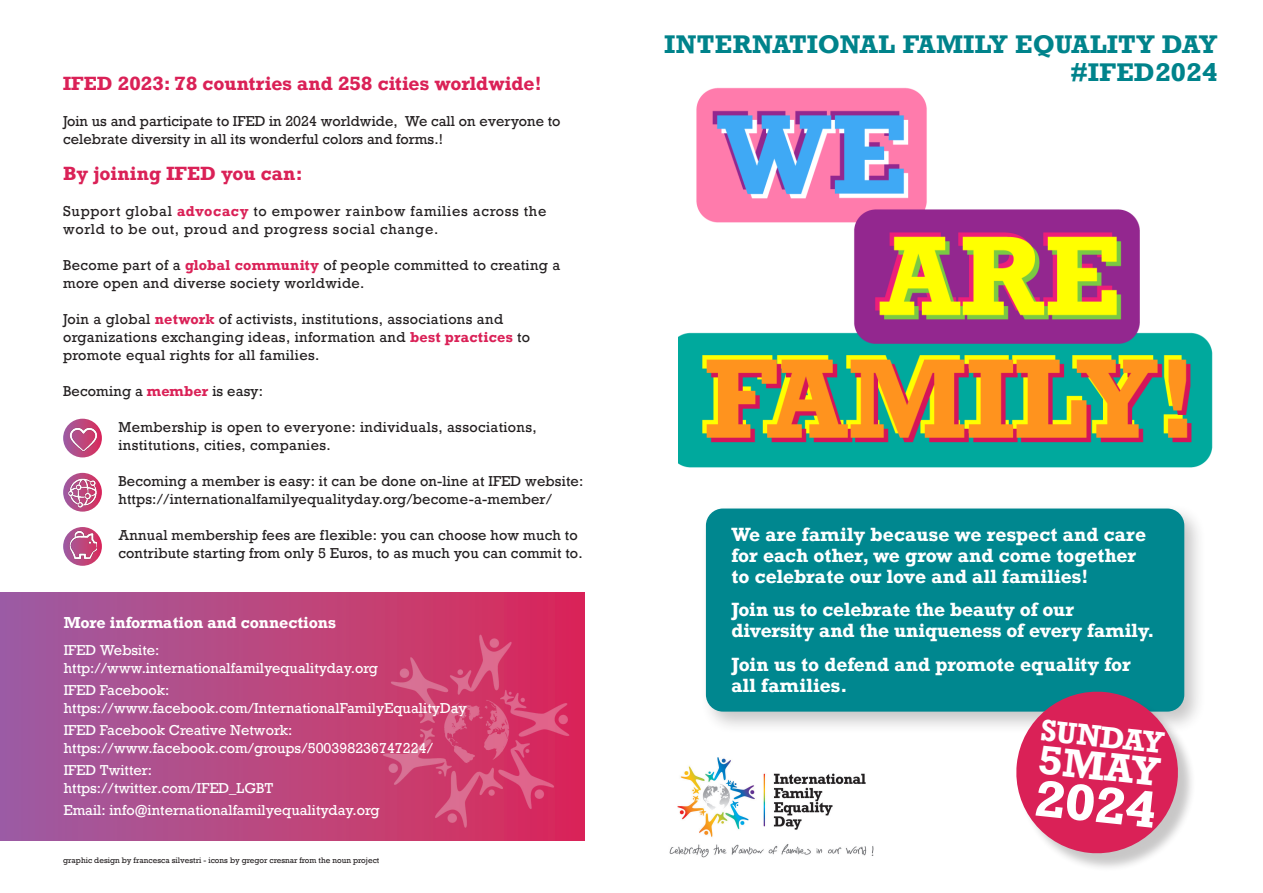
<style>
.page{position:relative;width:1263px;height:893px;background:#fff}
.page>*{position:absolute;margin:0;border:0;box-sizing:border-box;transform-origin:0 0}
.Header_chapter{font:700 48px "Rockwell";color:#fff}
.Header_chapter-2{font:700 37.8px "Rockwell";color:#fff}
.Header_chapter-3{font:700 28.35px "Rockwell";color:#fff}
.t1{font:700 24px/28.8px "Rockwell";letter-spacing:.02em;color:#00838b;text-align:right}
.Body{font:700 18px/21px "Rockwell";color:#fff}
.Body-2{font:700 18px "Rockwell";letter-spacing:.01em;color:#da2157}
.Header_sub{font:700 15px "Rockwell";letter-spacing:-.01em;color:#fff}
.Body-3{font:13.5px/18px "Rockwell";letter-spacing:.01em;color:#231f20}
.Body-4{font:13.5px "Rockwell";color:#fff}
.Body_fat{font:13.5px/18px "Rockwell";letter-spacing:.025em;color:#231f20}
.Body-5{font:13.5px/18px "Rockwell";letter-spacing:.05em;color:#231f20}
.Body-6{font:7.5px "Rockwell";color:#231f20}
.s1{font-weight:700;color:#da2157}
</style>
<div class="page">
<svg style="left:63px;top:419px;width:39px;height:38px"></svg>
<svg style="left:63px;top:473px;width:39px;height:39px"></svg>
<svg style="left:63px;top:527px;width:39px;height:39px"></svg>
<img style="left:669px;top:757px;width:204px;height:101px">
<div style="left:0;top:592px;width:584px;height:248px;background:linear-gradient(to right,#9d5fa3,#db2957)"></div>
<img style="left:679px;top:87px;width:534px;height:381px">
<div style="left:700px;top:503px;width:507px;height:231px;background:#231f20;opacity:.25"></div>
<div style="left:706px;top:508px;width:478px;height:204px;background:#00878f;border-radius:17px"></div>
<div style="left:1019px;top:694px;width:177px;height:178px;background:#231f20;opacity:.25"></div>
<svg style="left:1012px;top:691px;width:170px;height:166px"></svg>
<img style="left:65px;top:424px;width:32px;height:31px">
<img style="left:65px;top:478px;width:35px;height:34px">
<img style="left:66px;top:530px;width:30px;height:30px">
<img style="left:378px;top:611px;width:196px;height:227px">
<p class="Body-2" style="left:63px;top:72px;width:480px">IFED 2023: 78 countries and 258 cities worldwide!</p>
<p class="Body-3" style="left:63px;top:112px;width:499px">Join us and participate to IFED in 2024 worldwide, We call on everyone to celebrate diversity in all its wonderful colors and forms.!</p>
<p class="Body-2" style="left:63px;top:162px;width:241px">By joining IFED you can:</p>
<p class="Body-5" style="left:63px;top:202px;width:485px">Support global <span class="s1">advocacy</span> to empower rainbow families across the world to be out, proud and progress social change.</p>
<p class="Body-3" style="left:63px;top:256px;width:499px">Become part of a <span class="s1">global community</span> of people committed to creating a more open and diverse society worldwide.</p>
<p class="Body_fat" style="left:63px;top:310px;width:468px">Join a global <span class="s1">network</span> of activists, institutions, associations and organizations exchanging ideas, information and <span class="s1">best practices</span> to promote equal rights for all families.</p>
<p class="Body-3" style="left:63px;top:382px;width:201px">Becoming a <span class="s1">member</span> is easy:</p>
<p class="Body-3" style="left:118px;top:418px;width:420px">Membership is open to everyone: individuals, associations, institutions, cities, companies.</p>
<p class="Body-3" style="left:118px;top:472px;width:466px">Becoming a member is easy: it can be done on-line at IFED website: https://internationalfamilyequalityday.org/become-a-member/</p>
<p class="Body-3" style="left:118px;top:526px;width:466px">Annual membership fees are flexible: you can choose how much to contribute starting from only 5 Euros, to as much you can commit to.</p>
<p class="Header_sub" style="left:64px;top:613px;width:274px">More information and connections</p>
<p class="Body-4" style="left:64px;top:641px;width:97px">IFED Website:</p>
<p class="Body-4" style="left:64px;top:659px;width:316px">http://www.internationalfamilyequalityday.org</p>
<p class="Body-4" style="left:64px;top:681px;width:107px">IFED Facebook:</p>
<p class="Body-4" style="left:64px;top:699px;width:405px">https://www.facebook.com/InternationalFamilyEqualityDay</p>
<p class="Body-4" style="left:64px;top:721px;width:230px">IFED Facebook Creative Network:</p>
<p class="Body-4" style="left:64px;top:739px;width:371px">https://www.facebook.com/groups/500398236747224/</p>
<p class="Body-4" style="left:64px;top:761px;width:90px">IFED Twitter:</p>
<p class="Body-4" style="left:64px;top:779px;width:211px">https://twitter.com/IFED_LGBT</p>
<p class="Body-4" style="left:64px;top:801px;width:317px">Email: info@internationalfamilyequalityday.org</p>
<p class="Body-6" style="left:63px;top:856px;width:318px">graphic design by francesca silvestri - icons by gregor cresnar from the noun project</p>
<p class="t1" style="left:665px;top:29px;width:554px">INTERNATIONAL FAMILY EQUALITY DAY #IFED2024</p>
<p class="Body" style="left:731px;top:523px;width:416px">We are family because we respect and care for each other, we grow and come together to celebrate our love and all families!</p>
<p class="Body" style="left:731px;top:599px;width:425px">Join us to celebrate the beauty of our diversity and the uniqueness of every family.</p>
<p class="Body" style="left:731px;top:654px;width:401px">Join us to defend and promote equality for all families.</p>
<p class="Header_chapter-3" style="left:1043px;top:712px;width:125px;rotate:6deg">SUNDAY</p>
<p class="Header_chapter-2" style="left:1041px;top:735px;width:123px;rotate:6deg">5MAY</p>
<p class="Header_chapter" style="left:1038px;top:767px;width:122px;rotate:6deg">2024</p>
</div>
